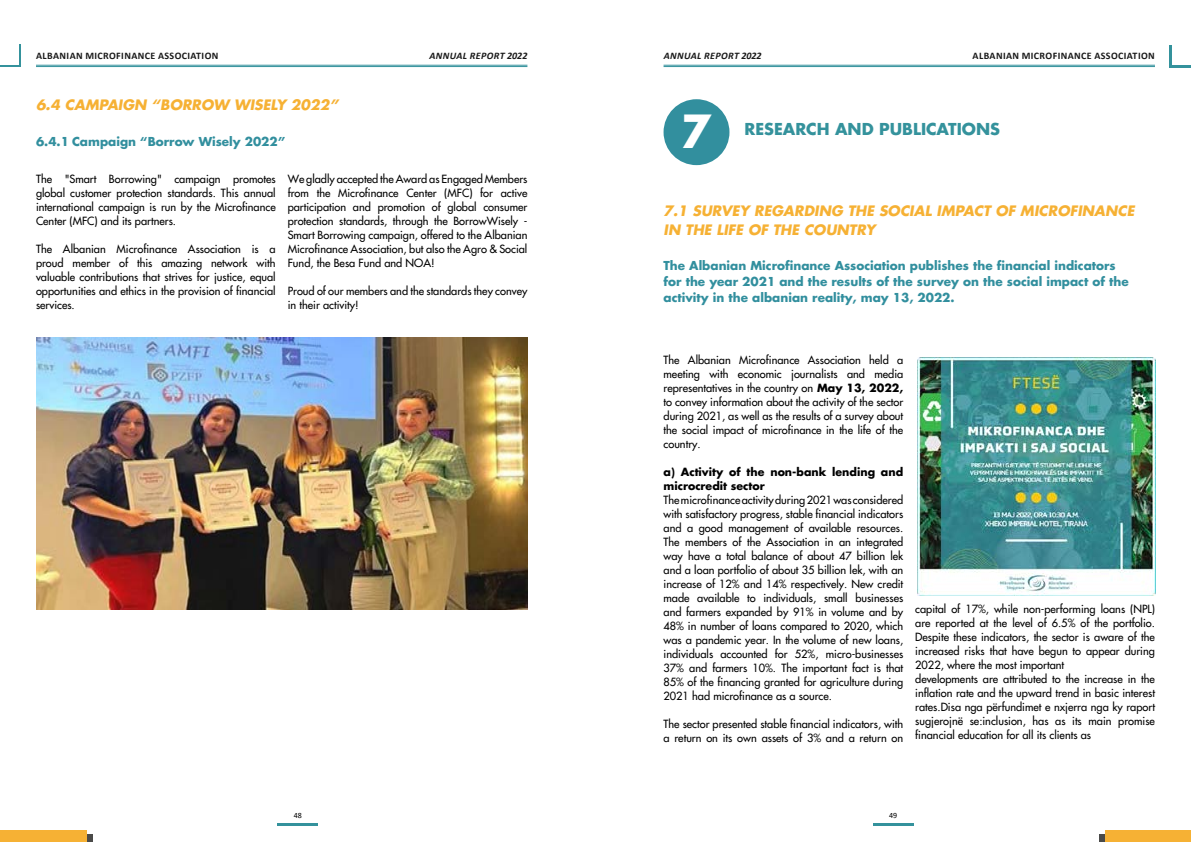
<style>
.page{position:relative;width:1191px;height:842px;background:#fff}
.page>*{position:absolute;margin:0;border:0;box-sizing:border-box;transform-origin:0 0}
.t1{font:700 44.4px "Futura LT Pro";color:#fff}
.t2{font:700 16px "Futura LT Pro";color:#34929c}
.t3{font:italic 700 14px/19px "Futura LT";color:#f6b134}
.t4{font:700 12px/16px "Futura LT";color:#328f9e}
.t5{font:11px/14px "Futura LT";color:#000;text-align:justify}
.t6{font:700 11px/14px "Futura LT";color:#000}
.t7{font:700 10px "Calibri";letter-spacing:.04em;color:#191919}
.t8{font:italic 700 10px "Calibri";letter-spacing:.04em;color:#191919}
.t9{font:8px "Calibri";color:#000}
.s1{font-weight:700}
</style>
<div class="page">
<div style="left:0;top:835px;width:93px;height:7px;background:#4a4a49"></div>
<div style="left:1099px;top:835px;width:92px;height:7px;background:#4a4a49"></div>
<svg style="left:0;top:44px;width:21px;height:23px"></svg>
<div style="left:1169px;top:45px;width:22px;height:23px;background:linear-gradient(to right,#34929c,#34929c)"></div>
<hr style="left:663px;top:65px;width:492px;height:1px;background:#34929c">
<hr style="left:663px;top:66px;width:492px;height:1px;background:#34929c">
<hr style="left:36px;top:65px;width:491px;height:1px;background:#34929c">
<hr style="left:36px;top:66px;width:491px;height:1px;background:#34929c">
<div style="left:0;top:0;width:18px;height:64px;background:#fff"></div>
<div style="left:1172px;top:0;width:19px;height:64px;background:#fff"></div>
<hr style="left:277px;top:823px;width:41px;height:2px;background:#34929c">
<hr style="left:873px;top:823px;width:40px;height:2px;background:#34929c">
<div style="left:0;top:831px;width:87px;height:11px;background:#f6b134"></div>
<div style="left:1104px;top:831px;width:87px;height:11px;background:#f6b134"></div>
<img style="left:36px;top:337px;width:491px;height:272px">
<div style="left:663px;top:99px;width:66px;height:66px;background:#328f9e;border-radius:50%"></div>
<img style="left:917px;top:357px;width:238px;height:238px">
<p class="t7" style="left:36px;top:48px;width:184px">ALBANIAN MICROFINANCE ASSOCIATION</p>
<p class="t8" style="left:429px;top:48px;width:99px">ANNUAL REPORT 2022</p>
<p class="t8" style="left:664px;top:48px;width:99px">ANNUAL REPORT 2022</p>
<p class="t7" style="left:972px;top:48px;width:184px">ALBANIAN MICROFINANCE ASSOCIATION</p>
<p class="t3" style="left:36px;top:95px;width:304px">6.4 CAMPAIGN “BORROW WISELY 2022”</p>
<p class="t4" style="left:36px;top:134px;width:251px">6.4.1 Campaign “Borrow Wisely 2022”</p>
<p class="t5" style="left:36px;top:172px;width:241px">The "Smart Borrowing" campaign promotes global customer protection standards. This annual international campaign is run by the Microfinance Center (MFC) and its partners.</p>
<p class="t5" style="left:36px;top:242px;width:241px">The Albanian Microfinance Association is a proud member of this amazing network with valuable contributions that strives for justice, equal opportunities and ethics in the provision of financial services.</p>
<p class="t5" style="left:288px;top:172px;width:241px">We gladly accepted the Award as Engaged Members from the Microfinance Center (MFC) for active participation and promotion of global consumer protection standards, through the BorrowWisely - Smart Borrowing campaign, offered to the Albanian Microfinance Association, but also the Agro &amp; Social Fund, the Besa Fund and NOA!</p>
<p class="t5" style="left:288px;top:284px;width:241px">Proud of our members and the standards they convey in their activity!</p>
<h1 class="t1" style="left:681px;top:97px;width:32px">7</h1>
<h2 class="t2" style="left:744px;top:117px;width:257px">RESEARCH AND PUBLICATIONS</h2>
<p class="t3" style="left:663px;top:201px;width:472px">7.1 SURVEY REGARDING THE SOCIAL IMPACT OF MICROFINANCE<br>IN THE LIFE OF THE COUNTRY</p>
<p class="t4" style="left:663px;top:258px;width:467px">The Albanian Microfinance Association publishes the financial indicators for the year 2021 and the results of the survey on the social impact of the activity in the albanian reality, may 13, 2022.</p>
<p class="t5" style="left:663px;top:353px;width:241px">The Albanian Microfinance Association held a meeting with economic journalists and media representatives in the country on <span class="s1">May 13, 2022, </span>to convey information about the activity of the sector during 2021, as well as the results of a survey about the social impact of microfinance in the life of the country.</p>
<p class="t6" style="left:663px;top:464px;width:241px">a) Activity of the non-bank lending and microcredit sector</p>
<p class="t5" style="left:663px;top:493px;width:241px">The microfinance activity during 2021 was considered with satisfactory progress, stable financial indicators and a good management of available resources.<br>The members of the Association in an integrated way have a total balance of about 47 billion lek and a loan portfolio of about 35 billion lek, with an increase of 12% and 14% respectively. New credit made available to individuals, small businesses and farmers expanded by 91% in volume and by 48% in number of loans compared to 2020, which was a pandemic year. In the volume of new loans, individuals accounted for 52%, micro-businesses 37% and farmers 10%. The important fact is that 85% of the financing granted for agriculture during 2021 had microfinance as a source.</p>
<p class="t5" style="left:663px;top:717px;width:241px">The sector presented stable financial indicators, with a return on its own assets of 3% and a return on</p>
<p class="t5" style="left:915px;top:602px;width:241px;text-align:left">capital of 17%, while non-performing loans (NPL) are reported at the level of 6.5% of the portfolio.<br>Despite these indicators, the sector is aware of the increased risks that have begun to appear during 2022, where the most important<br>developments are attributed to the increase in the inflation rate and the upward trend in basic interest rates.Disa nga përfundimet e nxjerra nga ky raport sugjerojnë se:inclusion, has as its main promise financial education for all its clients as</p>
<p class="t9" style="left:294px;top:810px;width:10px">48</p>
<p class="t9" style="left:889px;top:810px;width:10px">49</p>
</div>
